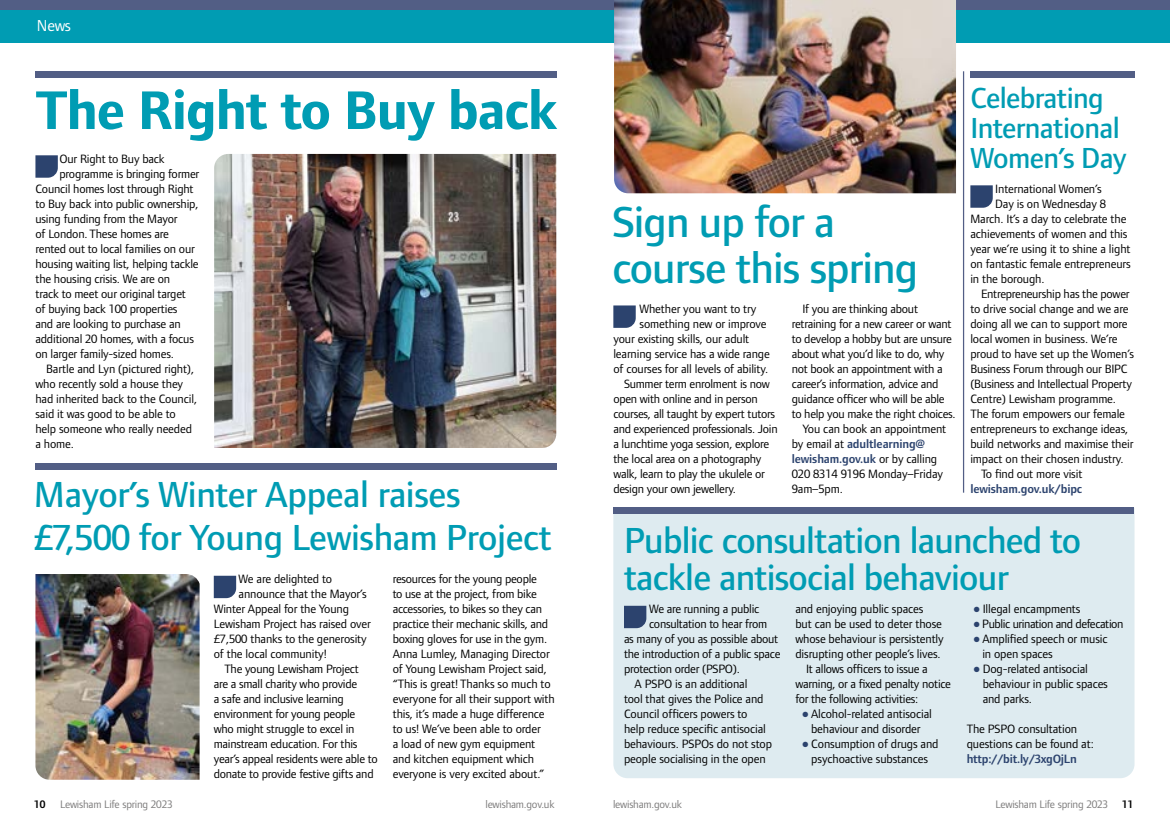
<style>
.page{position:relative;width:1170px;height:830px;background:#fff}
.page>*{position:absolute;margin:0;border:0;box-sizing:border-box;transform-origin:0 0}
._02_News_head_H1{font:700 56.25px "Foundry Form Sans";letter-spacing:-.02em;color:#009cb3}
._02_News_head_H3{font:500 45px/46.2px "Foundry Form Sans";letter-spacing:-.02em;color:#009cb3}
._02_News_head_H3-2{font:500 37.5px/37.5px "Foundry Form Sans";letter-spacing:-.02em;color:#009cb3}
._02_News_head_H4{font:500 30px/30px "Foundry Form Sans";letter-spacing:-.02em;color:#009cb3}
.t1{font:16.5px "Foundry Form Sans";color:#fff}
._01_News_text_P{font:12.5px/15px "Foundry Form Sans";letter-spacing:-.02em;color:#000}
._03_News_text_first{font:12.5px "Foundry Form Sans";letter-spacing:-.015em;color:#000}
._03_News_text_no_ind{font:12.5px/15px "Foundry Form Sans";letter-spacing:-.01em;color:#000}
._01_News_text_P-2{font:600 12.5px/15px "Foundry Form Sans";letter-spacing:-.01em;color:#2c436e;text-align:right}
.t2{font:11.25px "Foundry Form Sans";letter-spacing:-.02em;color:#7d7c7c}
.t3{font:600 11.25px "Foundry Form Sans";color:#000}
.s1{font-weight:600;color:#2c436e}
.s2{font-weight:400;color:#000}
.s3{color:#2c436e}
</style>
<div class="page">
<div style="left:0;top:10px;width:1169px;height:33px;background:#009cb3"></div>
<div style="left:0;top:0;width:1169px;height:10px;background:#525e85"></div>
<div style="left:970px;top:71px;width:164px;height:7px;background:#525e85"></div>
<div style="left:613px;top:507px;width:521px;height:270px;background:#deebf0"></div>
<div style="left:613px;top:507px;width:520px;height:7px;background:#525e85"></div>
<div style="left:35px;top:463px;width:521px;height:6px;background:#525e85"></div>
<svg style="left:624px;top:605px;width:22px;height:23px"></svg>
<svg style="left:35px;top:155px;width:23px;height:23px"></svg>
<img style="left:214px;top:154px;width:342px;height:294px">
<img style="left:35px;top:574px;width:164px;height:205px">
<img style="left:614px;top:0;width:341px;height:193px">
<svg style="left:613px;top:305px;width:22px;height:23px"></svg>
<svg style="left:214px;top:575px;width:22px;height:23px"></svg>
<div style="left:35px;top:71px;width:521px;height:7px;background:#525e85"></div>
<hr style="left:962px;top:71px;width:2px;height:421px;background:#525e85">
<svg style="left:970px;top:185px;width:22px;height:23px"></svg>
<h3 class="t1" style="left:37px;top:17px;width:36px">News</h3>
<h1 class="_02_News_head_H1" style="left:35px;top:79px;width:523px">The Right to Buy back</h1>
<p class="_03_News_text_first" style="left:59px;top:151px;width:107px">Our Right to Buy back</p>
<p class="_03_News_text_first" style="left:59px;top:166px;width:141px">programme is bringing former</p>
<p class="_03_News_text_first" style="left:35px;top:181px;width:160px">Council homes lost through Right</p>
<p class="_03_News_text_first" style="left:35px;top:196px;width:164px">to Buy back into public ownership,</p>
<p class="_03_News_text_first" style="left:35px;top:211px;width:144px">using funding from the Mayor</p>
<p class="_03_News_text_first" style="left:35px;top:226px;width:135px">of London. These homes are</p>
<p class="_03_News_text_first" style="left:35px;top:241px;width:161px">rented out to local families on our</p>
<p class="_03_News_text_first" style="left:35px;top:256px;width:165px">housing waiting list, helping tackle</p>
<p class="_03_News_text_first" style="left:35px;top:271px;width:136px">the housing crisis. We are on</p>
<p class="_03_News_text_first" style="left:35px;top:286px;width:152px">track to meet our original target</p>
<p class="_03_News_text_first" style="left:35px;top:301px;width:144px">of buying back 100 properties</p>
<p class="_03_News_text_first" style="left:35px;top:316px;width:147px">and are looking to purchase an</p>
<p class="_03_News_text_first" style="left:35px;top:331px;width:160px">additional 20 homes, with a focus</p>
<p class="_03_News_text_first" style="left:35px;top:346px;width:140px">on larger family-sized homes.</p>
<p class="_01_News_text_P" style="left:35px;top:361px;width:163px;text-indent:11px">Bartle and Lyn (pictured right), who recently sold a house they had inherited back to the Council, said it was good to be able to help someone who really needed a home.</p>
<h3 class="_02_News_head_H3-2" style="left:34px;top:471px;width:519px;line-height:43.8px">Mayor’s Winter Appeal raises £7,500 for Young Lewisham Project</h3>
<p class="_03_News_text_first" style="left:238px;top:571px;width:95px">We are delighted to</p>
<p class="_03_News_text_first" style="left:238px;top:586px;width:130px">announce that the Mayor’s</p>
<p class="_03_News_text_first" style="left:214px;top:601px;width:137px">Winter Appeal for the Young</p>
<p class="_03_News_text_first" style="left:214px;top:616px;width:159px">Lewisham Project has raised over</p>
<p class="_03_News_text_first" style="left:214px;top:631px;width:154px">£7,500 thanks to the generosity</p>
<p class="_03_News_text_first" style="left:214px;top:646px;width:114px">of the local community!</p>
<p class="_01_News_text_P" style="left:214px;top:661px;width:165px;text-indent:11px">The young Lewisham Project<br>are a small charity who provide<br>a safe and inclusive learning environment for young people who might struggle to excel in mainstream education. For this year’s appeal residents were able to donate to provide festive gifts and</p>
<p class="_01_News_text_P" style="left:392px;top:571px;width:164px">resources for the young people<br>to use at the project, from bike accessories, to bikes so they can practice their mechanic skills, and boxing gloves for use in the gym.<br>Anna Lumley, Managing Director of Young Lewisham Project said, “This is great! Thanks so much to everyone for all their support with this, it’s made a huge difference to us! We’ve been able to order<br>a load of new gym equipment and kitchen equipment which everyone is very excited about.”</p>
<h3 class="_02_News_head_H3" style="left:612px;top:199px;width:307px">Sign up for a course this spring</h3>
<p class="_03_News_text_first" style="left:639px;top:301px;width:118px">Whether you want to try</p>
<p class="_03_News_text_first" style="left:639px;top:316px;width:128px">something new or improve</p>
<p class="_03_News_text_first" style="left:613px;top:331px;width:137px">your existing skills, our adult</p>
<p class="_03_News_text_first" style="left:613px;top:346px;width:158px">learning service has a wide range</p>
<p class="_03_News_text_first" style="left:613px;top:361px;width:156px">of courses for all levels of ability.</p>
<p class="_01_News_text_P" style="left:613px;top:376px;width:166px;text-indent:11px">Summer term enrolment is now open with online and in person courses, all taught by expert tutors and experienced professionals. Join a lunchtime yoga session, explore the local area on a photography walk, learn to play the ukulele or design your own jewellery.</p>
<p class="_01_News_text_P" style="left:791px;top:301px;width:165px;text-indent:11px">If you are thinking about retraining for a new career or want to develop a hobby but are unsure about what you’d like to do, why not book an appointment with a career’s information, advice and guidance officer who will be able to help you make the right choices.</p>
<p class="_01_News_text_P" style="left:791px;top:421px;width:156px;text-indent:11px">You can book an appointment by email at <span class="s1">adultlearning@ lewisham.gov.uk</span> or by calling<br>020 8314 9196 Monday–Friday<br>9am–5pm.</p>
<h4 class="_02_News_head_H4" style="left:970px;top:83px;width:158px">Celebrating<br>International<br>Women’s Day</h4>
<p class="_03_News_text_first" style="left:995px;top:181px;width:108px">International Women’s</p>
<p class="_03_News_text_first" style="left:995px;top:196px;width:112px">Day is on Wednesday 8</p>
<p class="_03_News_text_first" style="left:970px;top:211px;width:157px">March. It’s a day to celebrate the</p>
<p class="_03_News_text_first" style="left:970px;top:226px;width:158px">achievements of women and this</p>
<p class="_03_News_text_first" style="left:970px;top:241px;width:162px">year we’re using it to shine a light</p>
<p class="_03_News_text_first" style="left:970px;top:256px;width:162px">on fantastic female entrepreneurs</p>
<p class="_03_News_text_first" style="left:970px;top:271px;width:76px">in the borough.</p>
<p class="_01_News_text_P" style="left:970px;top:286px;width:165px;text-indent:11px">Entrepreneurship has the power to drive social change and we are doing all we can to support more local women in business. We’re proud to have set up the Women’s<br>Business Forum through our BIPC (Business and Intellectual Property<br>Centre) Lewisham programme.<br>The forum empowers our female entrepreneurs to exchange ideas, build networks and maximise their impact on their chosen industry.</p>
<p class="_01_News_text_P-2" style="left:970px;top:466px;width:114px"><span class="s2">To find out more visit </span>lewisham.gov.uk/bipc</p>
<h3 class="_02_News_head_H3-2" style="left:624px;top:521px;width:459px">Public consultation launched to tackle antisocial behaviour</h3>
<p class="_03_News_text_first" style="left:649px;top:601px;width:112px">We are running a public</p>
<p class="_03_News_text_first" style="left:649px;top:616px;width:120px">consultation to hear from</p>
<p class="_03_News_text_first" style="left:624px;top:631px;width:156px">as many of you as possible about</p>
<p class="_03_News_text_first" style="left:624px;top:646px;width:158px">the introduction of a public space</p>
<p class="_03_News_text_first" style="left:624px;top:661px;width:117px">protection order (PSPO).</p>
<p class="_01_News_text_P" style="left:624px;top:676px;width:149px;text-indent:11px">A PSPO is an additional<br>tool that gives the Police and<br>Council officers powers to<br>help reduce specific antisocial behaviours. PSPOs do not stop people socialising in the open</p>
<p class="_01_News_text_P" style="left:795px;top:601px;width:150px">and enjoying public spaces<br>but can be used to deter those whose behaviour is persistently disrupting other people’s lives.</p>
<p class="_01_News_text_P" style="left:795px;top:661px;width:157px;text-indent:11px">It allows officers to issue a warning, or a fixed penalty notice for the following activities:</p>
<p class="_01_News_text_P" style="left:802px;top:706px;width:131px;text-align:center"><span class="s3">●</span> Alcohol-related antisocial behaviour and disorder</p>
<p class="_01_News_text_P" style="left:802px;top:736px;width:137px;text-align:center"><span class="s3">●</span> Consumption of drugs and psychoactive substances</p>
<p class="_01_News_text_P" style="left:973px;top:601px;width:108px"><span class="s3">●</span> Illegal encampments</p>
<p class="_01_News_text_P" style="left:973px;top:616px;width:151px"><span class="s3">●</span> Public urination and defecation</p>
<p class="_01_News_text_P" style="left:982px;top:631px;width:127px;text-indent:-9px"><span class="s3">●</span> Amplified speech or music in open spaces</p>
<p class="_01_News_text_P" style="left:982px;top:661px;width:127px;text-indent:-9px"><span class="s3">●</span> Dog-related antisocial behaviour in public spaces and parks.</p>
<p class="_03_News_text_no_ind" style="left:966px;top:721px;width:129px">The PSPO consultation questions can be found at: <span class="s1">http://bit.ly/3xgOjLn</span></p>
<p class="t3" style="left:34px;top:797px;width:13px">10</p>
<p class="t2" style="left:60px;top:797px;width:114px">Lewisham Life spring 2023</p>
<p class="t2" style="left:485px;top:797px;width:71px">lewisham.gov.uk</p>
<p class="t2" style="left:613px;top:797px;width:71px">lewisham.gov.uk</p>
<p class="t2" style="left:995px;top:797px;width:114px">Lewisham Life spring 2023</p>
<p class="t3" style="left:1122px;top:797px;width:13px">11</p>
</div>
